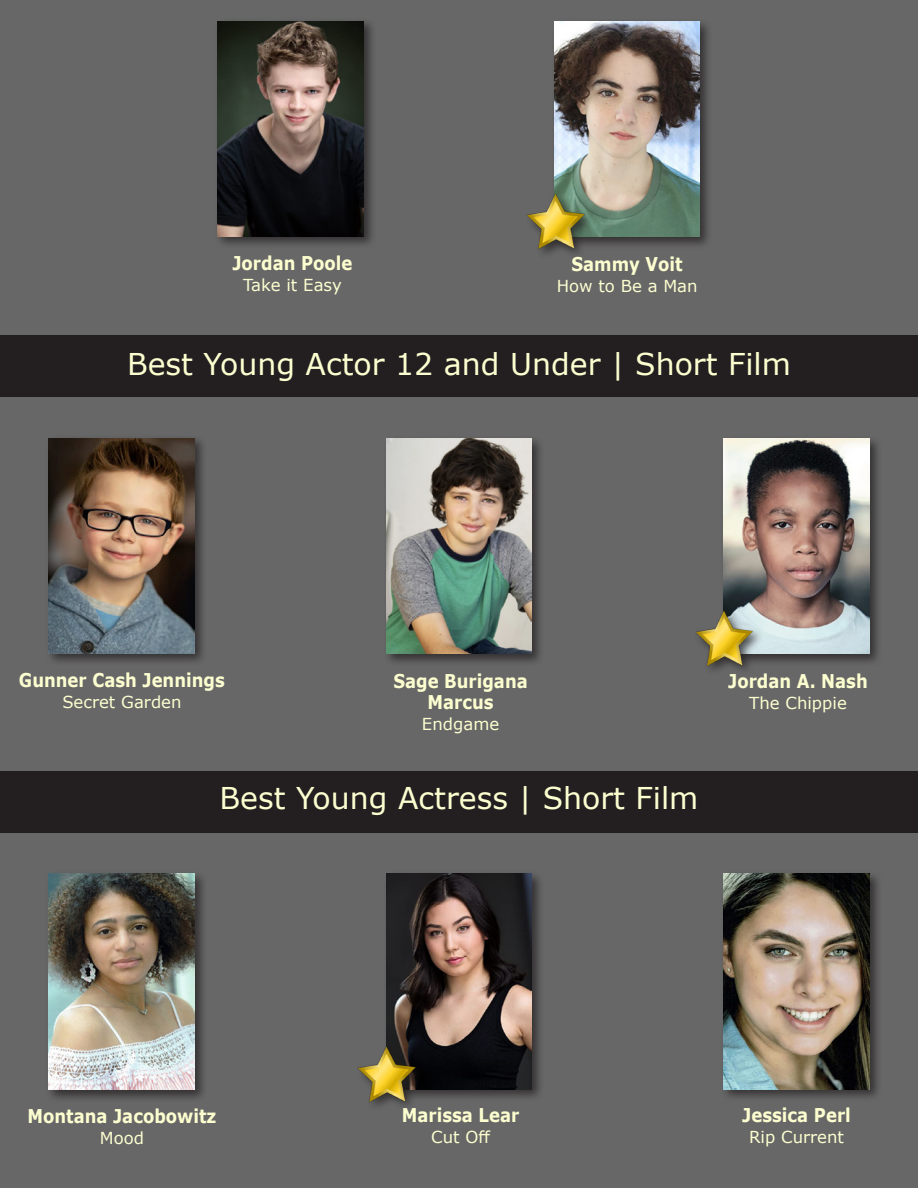
<style>
.page{position:relative;width:918px;height:1188px;background:#676767}
.page>*{position:absolute;margin:0;border:0;box-sizing:border-box;transform-origin:0 0}
.t1{font:30px "Verdana";color:#fcfed0}
.t2{font:700 18.9px/21px "Verdana";color:#fcfed0;text-align:center;scale:.87 1}
.t3{font:16.5px "Verdana";color:#fcfed0}
</style>
<div class="page">
<div style="left:551px;top:18px;width:162px;height:231px;background:#231f20;opacity:.75"></div>
<img style="left:554px;top:21px;width:146px;height:216px">
<div style="left:214px;top:18px;width:162px;height:232px;background:#231f20;opacity:.75"></div>
<img style="left:218px;top:21px;width:145px;height:216px">
<div style="left:383px;top:435px;width:162px;height:231px;background:#231f20;opacity:.75"></div>
<img style="left:386px;top:438px;width:146px;height:216px">
<div style="left:720px;top:435px;width:162px;height:231px;background:#231f20;opacity:.75"></div>
<img style="left:724px;top:438px;width:145px;height:216px">
<div style="left:45px;top:435px;width:162px;height:231px;background:#231f20;opacity:.75"></div>
<img style="left:49px;top:438px;width:145px;height:215px">
<div style="left:0;top:335px;width:918px;height:62px;background:#231f20"></div>
<div style="left:383px;top:870px;width:162px;height:232px;background:#231f20;opacity:.75"></div>
<img style="left:386px;top:874px;width:146px;height:215px">
<div style="left:720px;top:870px;width:162px;height:232px;background:#231f20;opacity:.75"></div>
<img style="left:724px;top:874px;width:145px;height:215px">
<div style="left:45px;top:870px;width:162px;height:233px;background:#231f20;opacity:.75"></div>
<img style="left:49px;top:874px;width:146px;height:216px">
<div style="left:0;top:771px;width:918px;height:61px;background:#231f20"></div>
<div style="left:523px;top:190px;width:71px;height:68px;background:#231f20;opacity:.75"></div>
<img style="left:524px;top:190px;width:63px;height:63px">
<div style="left:692px;top:607px;width:71px;height:68px;background:#231f20;opacity:.75"></div>
<img style="left:692px;top:607px;width:64px;height:63px">
<div style="left:354px;top:1043px;width:71px;height:68px;background:#231f20;opacity:.75"></div>
<img style="left:355px;top:1043px;width:63px;height:63px">
<p class="t2" style="left:232px;top:252px;width:139px">Jordan Poole</p>
<p class="t3" style="left:243px;top:274px;width:100px">Take it Easy</p>
<p class="t2" style="left:572px;top:253px;width:129px">Sammy Voit</p>
<p class="t3" style="left:557px;top:274px;width:142px">How to Be a Man</p>
<h1 class="t1" style="left:127px;top:343px;width:665px">Best Young Actor 12 and Under | Short Film</h1>
<p class="t2" style="left:19px;top:669px;width:238px">Gunner Cash Jennings</p>
<p class="t3" style="left:62px;top:691px;width:121px">Secret Garden</p>
<p class="t2" style="left:393px;top:670px;width:156px">Sage Burigana<br>Marcus</p>
<p class="t3" style="left:422px;top:712px;width:79px">Endgame</p>
<h1 class="t1" style="left:220px;top:777px;width:480px">Best Young Actress | Short Film</h1>
<p class="t2" style="left:728px;top:670px;width:162px">Jordan A. Nash</p>
<p class="t3" style="left:749px;top:691px;width:99px">The Chippie</p>
<p class="t2" style="left:27px;top:1105px;width:219px">Montana Jacobowitz</p>
<p class="t3" style="left:100px;top:1127px;width:46px">Mood</p>
<p class="t2" style="left:402px;top:1104px;width:136px">Marissa Lear</p>
<p class="t3" style="left:431px;top:1125px;width:61px">Cut Off</p>
<p class="t2" style="left:742px;top:1104px;width:126px">Jessica Perl</p>
<p class="t3" style="left:749px;top:1125px;width:96px">Rip Current</p>
</div>
